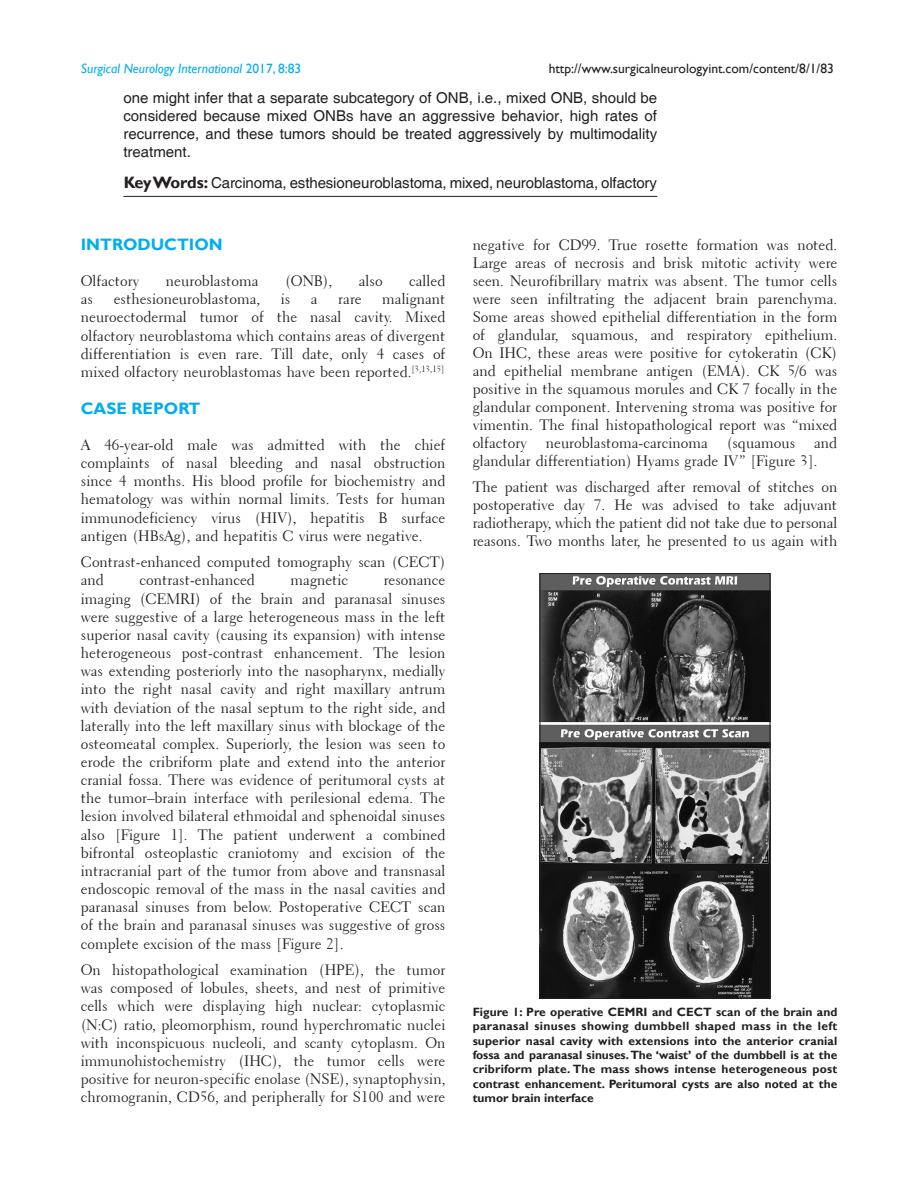
<style>
.page{position:relative;width:918px;height:1188px;background:#fff}
.page>*{position:absolute;margin:0;border:0;box-sizing:border-box;transform-origin:0 0}
.t1{font:700 16.5px "Gill Sans";color:#00aeef}
.TX{font:15px/18.1px "Transitional 521 BT Roman A";color:#231f20;text-align:justify}
.ABS{font:15px/18px "Helvetica";color:#231f20;text-align:justify}
.KWD{font:15px "Helvetica";letter-spacing:-.005em;color:#231f20}
.t2{font:13.5px "Gill Sans";color:#231f20}
.t3{font:italic 13.5px "Gill Sans";color:#00aeef}
.FGC{font:700 12px/14.4px "Gill Sans";letter-spacing:.005em;color:#231f20;text-align:justify}
.s1{font-style:normal}
.s2{font-family:"Gill Sans";font-weight:700;font-size:16.5px}
</style>
<div class="page">
<hr style="left:123px;top:196px;width:534px;height:1px;background:#231f20">
<img style="left:542px;top:575px;width:226px;height:422px">
<div style="left:540px;top:573px;width:230px;height:426px;border:1px solid #231f20"></div>
<p class="t3" style="left:81px;top:61px;width:222px">Surgical Neurology International <span class="s1">2017, 8:83</span></p>
<p class="t2" style="left:549px;top:61px;width:287px">http://www.surgicalneurologyint.com/content/8/1/83</p>
<p class="ABS" style="left:123px;top:89px;width:535px">one might infer that a separate subcategory of ONB, i.e., mixed ONB, should be considered because mixed ONBs have an aggressive behavior, high rates of recurrence, and these tumors should be treated aggressively by multimodality treatment.</p>
<p class="KWD" style="left:124px;top:174px;width:535px"><span class="s2">Key Words:</span> Carcinoma, esthesioneuroblastoma, mixed, neuroblastoma, olfactory</p>
<h1 class="t1" style="left:81px;top:234px;width:143px">INTRODUCTION</h1>
<p class="TX" style="left:81px;top:272px;width:60px">Olfactory</p>
<p class="TX" style="left:166px;top:272px;width:94px">neuroblastoma</p>
<p class="TX" style="left:285px;top:272px;width:49px">(ONB),</p>
<p class="TX" style="left:359px;top:272px;width:25px">also</p>
<p class="TX" style="left:409px;top:272px;width:38px">called</p>
<p class="TX" style="left:81px;top:290px;width:14px">as</p>
<p class="TX" style="left:114px;top:290px;width:148px">esthesioneuroblastoma,</p>
<p class="TX" style="left:281px;top:290px;width:11px">is</p>
<p class="TX" style="left:311px;top:290px;width:8px">a</p>
<p class="TX" style="left:338px;top:290px;width:25px">rare</p>
<p class="TX" style="left:81px;top:290px;width:366px;text-indent:301px">malignant neuroectodermal tumor of the nasal cavity. Mixed olfactory neuroblastoma which contains areas of divergent differentiation is even rare. Till date, only 4 cases of mixed olfactory neuroblastomas have been reported.<sup>[3,13,15]</sup></p>
<h1 class="t1" style="left:81px;top:398px;width:121px">CASE REPORT</h1>
<p class="TX" style="left:81px;top:436px;width:366px">A 46‑year‑old male was admitted with the chief complaints of nasal bleeding and nasal obstruction since 4 months. His blood profile for biochemistry and hematology was within normal limits. Tests for human immunodeficiency virus (HIV), hepatitis B surface antigen (HBsAg), and hepatitis C virus were negative.</p>
<p class="TX" style="left:81px;top:553px;width:366px">Contrast‑enhanced computed tomography scan (CECT) and</p>
<p class="TX" style="left:140px;top:571px;width:117px">contrast‑enhanced</p>
<p class="TX" style="left:291px;top:571px;width:59px">magnetic</p>
<p class="TX" style="left:81px;top:571px;width:366px;text-indent:303px">resonance imaging (CEMRI) of the brain and paranasal sinuses were suggestive of a large heterogeneous mass in the left superior nasal cavity (causing its expansion) with intense heterogeneous post‑contrast enhancement. The lesion was extending posteriorly into the nasopharynx, medially into the right nasal cavity and right maxillary antrum with deviation of the nasal septum to the right side, and laterally into the left maxillary sinus with blockage of the osteomeatal complex. Superiorly, the lesion was seen to erode the cribriform plate and extend into the anterior cranial fossa. There was evidence of peritumoral cysts at the tumor–brain interface with perilesional edema. The lesion involved bilateral ethmoidal and sphenoidal sinuses also [Figure 1]. The patient underwent a combined bifrontal osteoplastic craniotomy and excision of the intracranial part of the tumor from above and transnasal endoscopic removal of the mass in the nasal cavities and paranasal sinuses from below. Postoperative CECT scan of the brain and paranasal sinuses was suggestive of gross complete excision of the mass [Figure 2].</p>
<p class="TX" style="left:81px;top:961px;width:366px">On histopathological examination (HPE), the tumor was composed of lobules, sheets, and nest of primitive cells which were displaying high nuclear: cytoplasmic (N:C) ratio, pleomorphism, round hyperchromatic nuclei with inconspicuous nucleoli, and scanty cytoplasm. On immunohistochemistry (IHC), the tumor cells were positive for neuron‑specific enolase (NSE), synaptophysin, chromogranin, CD56, and peripherally for S100 and were</p>
<p class="TX" style="left:473px;top:236px;width:366px">negative for CD99. True rosette formation was noted.<br>Large areas of necrosis and brisk mitotic activity were seen. Neurofibrillary matrix was absent. The tumor cells were seen infiltrating the adjacent brain parenchyma.<br>Some areas showed epithelial differentiation in the form of glandular, squamous, and respiratory epithelium.<br>On IHC, these areas were positive for cytokeratin (CK) and epithelial membrane antigen (EMA). CK 5/6 was positive in the squamous morules and CK 7 focally in the glandular component. Intervening stroma was positive for vimentin. The final histopathological report was “mixed olfactory</p>
<p class="TX" style="left:473px;top:434px;width:366px;text-indent:341px">and glandular differentiation) Hyams grade IV” [Figure 3].</p>
<p class="TX" style="left:473px;top:478px;width:366px">The patient was discharged after removal of stitches on postoperative day 7. He was advised to take adjuvant radiotherapy, which the patient did not take due to personal reasons. Two months later, he presented to us again with</p>
<p class="TX" style="left:546px;top:434px;width:164px">neuroblastoma‑carcinoma</p>
<p class="TX" style="left:727px;top:434px;width:70px">(squamous</p>
<p class="FGC" style="left:473px;top:1005px;width:366px">Figure 1: Pre operative CEMRI and CECT scan of the brain and paranasal sinuses showing dumbbell shaped mass in the left superior nasal cavity with extensions into the anterior cranial fossa and paranasal sinuses. The ‘waist’ of the dumbbell is at the cribriform plate. The mass shows intense heterogeneous post contrast enhancement. Peritumoral cysts are also noted at the tumor brain interface</p>
</div>
